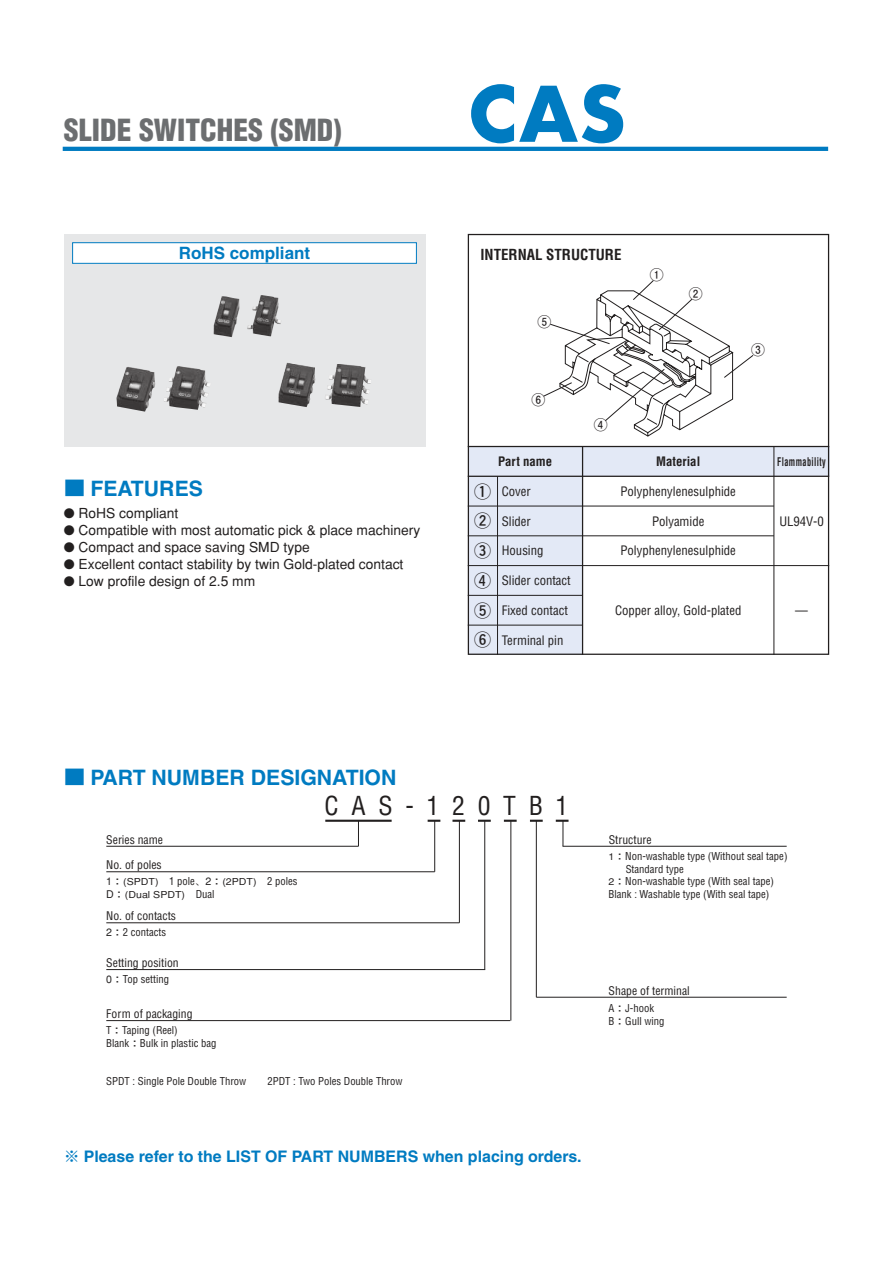
<style>
.page{position:relative;width:893px;height:1263px;background:#fff}
.page>*{position:absolute;margin:0;border:0;box-sizing:border-box;transform-origin:0 0}
.t1{font:700 74.4px "Futura";color:#007bc1}
.t2{font:900 condensed 29.7px "Helvetica";color:#6c6e70}
.t3{font:condensed 25.5px "Helvetica";color:#221f1f}
.t4{font:700 21.3px "Helvetica";color:#007bc1}
.t5{font:700 16.95px "Helvetica";color:#007bc1}
.t6{font:700 16.95px/29.7px "Futo Go B101";color:#221f1f;text-align:justify}
.t7{font:700 15.9px "Helvetica";color:#007bc1}
.t8{font:700 condensed 14.85px "Helvetica";color:#221f1f}
.t9{font:500 13.8px "Gothic BBB";color:#221f1f}
.t10{font:13.8px "Futo Go B101 Pro Bold 90 pv RKSJ H";color:#231f20}
.t11{font:condensed 12.75px "Helvetica";color:#221f1f}
.t12{font:700 condensed 12.75px "Helvetica";color:#221f1f}
.t13{font:condensed 11.7px/25.5px "Helvetica";color:#221f1f}
.t14{font:700 condensed 11.7px "Helvetica";letter-spacing:.05em;color:#221f1f;scale:.7 1}
.t15{font:condensed 10.65px/12.8px "Helvetica";color:#221f1f}
.t16{font:500 9.6px/12.8px "Gothic BBB";color:#221f1f;scale:1.11 1}
.s1{font-family:"Shin Go";font-weight:500;font-size:19.2px}
.s2{font-size:10.65px}
.s3{font-family:"Helvetica";font-weight:400;font-stretch:condensed;font-size:10.65px}
.s4{font-family:"Gothic BBB";font-weight:500;font-stretch:normal}
.s5{font-family:"Gothic BBB";font-weight:500;font-stretch:normal;font-size:9.6px}
.s6{font-family:"Shin Go";font-weight:500}
</style>
<div class="page">
<hr style="left:63px;top:147px;width:765px;height:4px;background:#007bc1">
<div style="left:468px;top:446px;width:115px;height:30px;background:#e3e9f6"></div>
<svg style="left:543px;top:280px;width:210px;height:157px"></svg>
<div style="left:64px;top:234px;width:361px;height:212px;background:#e6e7e8"></div>
<img style="left:116px;top:362px;width:255px;height:50px">
<img style="left:214px;top:295px;width:67px;height:42px">
<div style="left:468px;top:476px;width:29px;height:30px;background:#e3e9f6"></div>
<div style="left:468px;top:506px;width:29px;height:30px;background:#e3e9f6"></div>
<div style="left:468px;top:536px;width:29px;height:30px;background:#e3e9f6"></div>
<div style="left:468px;top:566px;width:29px;height:29px;background:#e3e9f6"></div>
<div style="left:468px;top:595px;width:29px;height:30px;background:#e3e9f6"></div>
<div style="left:468px;top:625px;width:29px;height:30px;background:#e3e9f6"></div>
<div style="left:497px;top:476px;width:86px;height:30px;background:#e3e9f6"></div>
<div style="left:497px;top:506px;width:86px;height:30px;background:#e3e9f6"></div>
<div style="left:497px;top:536px;width:86px;height:30px;background:#e3e9f6"></div>
<div style="left:497px;top:566px;width:86px;height:29px;background:#e3e9f6"></div>
<div style="left:497px;top:595px;width:86px;height:30px;background:#e3e9f6"></div>
<div style="left:497px;top:625px;width:86px;height:30px;background:#e3e9f6"></div>
<div style="left:583px;top:446px;width:191px;height:30px;background:#e3e9f6"></div>
<div style="left:774px;top:446px;width:55px;height:30px;background:#e3e9f6"></div>
<hr style="left:468px;top:446px;width:361px;height:1px;background:#221f1f">
<hr style="left:468px;top:476px;width:361px;height:1px;background:#221f1f">
<hr style="left:468px;top:506px;width:306px;height:1px;background:#221f1f">
<hr style="left:468px;top:535px;width:306px;height:1px;background:#221f1f">
<hr style="left:468px;top:565px;width:361px;height:1px;background:#221f1f">
<hr style="left:468px;top:595px;width:115px;height:1px;background:#221f1f">
<hr style="left:468px;top:625px;width:115px;height:1px;background:#221f1f">
<hr style="left:582px;top:446px;width:1px;height:209px;background:#221f1f">
<hr style="left:774px;top:446px;width:1px;height:209px;background:#221f1f">
<hr style="left:497px;top:476px;width:1px;height:179px;background:#221f1f">
<hr style="left:325px;top:820px;width:67px;height:2px;background:#221f1f">
<svg style="left:428px;top:820px;width:12px;height:2px"></svg>
<svg style="left:452px;top:820px;width:13px;height:2px"></svg>
<svg style="left:478px;top:820px;width:13px;height:2px"></svg>
<svg style="left:504px;top:820px;width:13px;height:2px"></svg>
<svg style="left:530px;top:820px;width:13px;height:2px"></svg>
<svg style="left:358px;top:822px;width:1px;height:24px"></svg>
<hr style="left:434px;top:821px;width:1px;height:51px;background:#221f1f">
<hr style="left:459px;top:821px;width:1px;height:102px;background:#221f1f">
<hr style="left:484px;top:821px;width:1px;height:148px;background:#221f1f">
<hr style="left:511px;top:821px;width:1px;height:199px;background:#221f1f">
<hr style="left:536px;top:821px;width:1px;height:176px;background:#221f1f">
<svg style="left:556px;top:820px;width:12px;height:26px"></svg>
<hr style="left:106px;top:846px;width:252px;height:1px;background:#221f1f">
<hr style="left:563px;top:846px;width:224px;height:1px;background:#221f1f">
<hr style="left:106px;top:871px;width:329px;height:1px;background:#221f1f">
<hr style="left:536px;top:997px;width:251px;height:1px;background:#221f1f">
<hr style="left:106px;top:922px;width:353px;height:1px;background:#221f1f">
<hr style="left:106px;top:1020px;width:404px;height:1px;background:#221f1f">
<hr style="left:106px;top:969px;width:379px;height:1px;background:#221f1f">
<div style="left:73px;top:243px;width:343px;height:20px;background:#fff"></div>
<div style="left:72px;top:242px;width:345px;height:22px;border:1px solid #007bc1"></div>
<div style="left:468px;top:234px;width:361px;height:421px;border:1px solid #221f1f"></div>
<h2 class="t2" style="left:64px;top:118px;width:279px">SLIDE SWITCHES (SMD)</h2>
<h3 class="t5" style="left:179px;top:247px;width:133px">RoHS compliant</h3>
<h3 class="t4" style="left:64px;top:480px;width:141px"><span class="s1">■</span> FEATURES</h3>
<p class="t9" style="left:64px;top:505px;width:116px">● RoHS compliant</p>
<p class="t9" style="left:64px;top:522px;width:358px">● Compatible with most automatic pick &amp; place machinery</p>
<p class="t9" style="left:64px;top:539px;width:247px">● Compact and space saving SMD type</p>
<p class="t9" style="left:64px;top:556px;width:341px">● Excellent contact stability by twin Gold-plated contact</p>
<p class="t9" style="left:64px;top:573px;width:193px">● Low profile design of 2.5 mm</p>
<h1 class="t1" style="left:468px;top:73px;width:160px">CAS</h1>
<h3 class="t8" style="left:480px;top:248px;width:142px">INTERNAL STRUCTURE</h3>
<p class="t10" style="left:537px;top:310px;width:15px">⑤</p>
<p class="t10" style="left:531px;top:389px;width:15px">⑥</p>
<p class="t12" style="left:498px;top:456px;width:56px">Part name</p>
<p class="t10" style="left:594px;top:414px;width:15px">④</p>
<p class="t10" style="left:650px;top:264px;width:15px">①</p>
<p class="t10" style="left:689px;top:283px;width:15px">②</p>
<p class="t10" style="left:751px;top:339px;width:15px">③</p>
<p class="t12" style="left:656px;top:456px;width:45px">Material</p>
<p class="t14" style="left:777px;top:457px;width:71px">Flammability</p>
<h3 class="t6" style="left:474px;top:477px;width:19px">①<br>②<br>③<br>④<br>⑤<br>⑥</h3>
<p class="t11" style="left:502px;top:486px;width:31px">Cover</p>
<p class="t11" style="left:502px;top:516px;width:31px">Slider</p>
<p class="t11" style="left:502px;top:546px;width:43px">Housing</p>
<p class="t11" style="left:502px;top:575px;width:71px">Slider contact</p>
<p class="t11" style="left:502px;top:605px;width:68px">Fixed contact</p>
<p class="t11" style="left:502px;top:635px;width:63px">Terminal pin</p>
<p class="t11" style="left:620px;top:486px;width:117px">Polyphenylenesulphide</p>
<p class="t11" style="left:652px;top:516px;width:54px">Polyamide</p>
<p class="t11" style="left:620px;top:546px;width:117px">Polyphenylenesulphide</p>
<p class="t11" style="left:615px;top:605px;width:128px">Copper alloy, Gold-plated</p>
<p class="t11" style="left:779px;top:516px;width:46px">UL94V-0</p>
<p class="t11" style="left:795px;top:605px;width:14px">—</p>
<h3 class="t4" style="left:64px;top:769px;width:334px"><span class="s1">■</span> PART NUMBER DESIGNATION</h3>
<h3 class="t3" style="left:325px;top:796px;width:245px">C A S - 1 2 0 T B 1</h3>
<p class="t13" style="left:106px;top:828px;width:58px">Series name<br>No. of poles</p>
<p class="t16" style="left:106px;top:876px;width:174px"><span class="s2">1</span>： (SPDT)　<span class="s3">1 pole</span>、<span class="s2">2</span>： (2PDT)　<span class="s3">2 poles<br></span><span class="s2">D</span>： (Dual SPDT)　<span class="s3">Dual</span></p>
<p class="t13" style="left:106px;top:904px;width:71px">No. of contacts</p>
<p class="t15" style="left:106px;top:927px;width:61px"><span class="s4">2</span><span class="s5">：</span>2 contacts</p>
<p class="t13" style="left:106px;top:951px;width:74px">Setting position</p>
<p class="t15" style="left:106px;top:974px;width:64px"><span class="s4">0</span><span class="s5">：</span>Top setting</p>
<p class="t13" style="left:106px;top:1002px;width:88px">Form of packaging</p>
<p class="t15" style="left:106px;top:1025px;width:112px">T<span class="s5">：</span>Taping (Reel)<br>Blank<span class="s5">：</span>Bulk in plastic bag</p>
<p class="t15" style="left:106px;top:1076px;width:298px">SPDT : Single Pole Double Throw<span class="s4">　　</span>2PDT : Two Poles Double Throw</p>
<h3 class="t7" style="left:64px;top:1150px;width:519px"><span class="s6">※</span> Please refer to the LIST OF PART NUMBERS when placing orders.</h3>
<p class="t13" style="left:609px;top:828px;width:44px">Structure</p>
<p class="t15" style="left:609px;top:850px;width:180px"><span class="s5">1：</span>Non-washable type (Without seal tape)</p>
<p class="t15" style="left:626px;top:863px;width:60px">Standard type</p>
<p class="t15" style="left:609px;top:876px;width:167px"><span class="s5">2：</span>Non-washable type (With seal tape)</p>
<p class="t15" style="left:609px;top:889px;width:162px">Blank : Washable type (With seal tape)</p>
<p class="t13" style="left:609px;top:979px;width:83px">Shape of terminal</p>
<p class="t15" style="left:609px;top:1002px;width:57px">A<span class="s5">：</span>J-hook<br>B<span class="s5">：</span>Gull wing</p>
</div>
